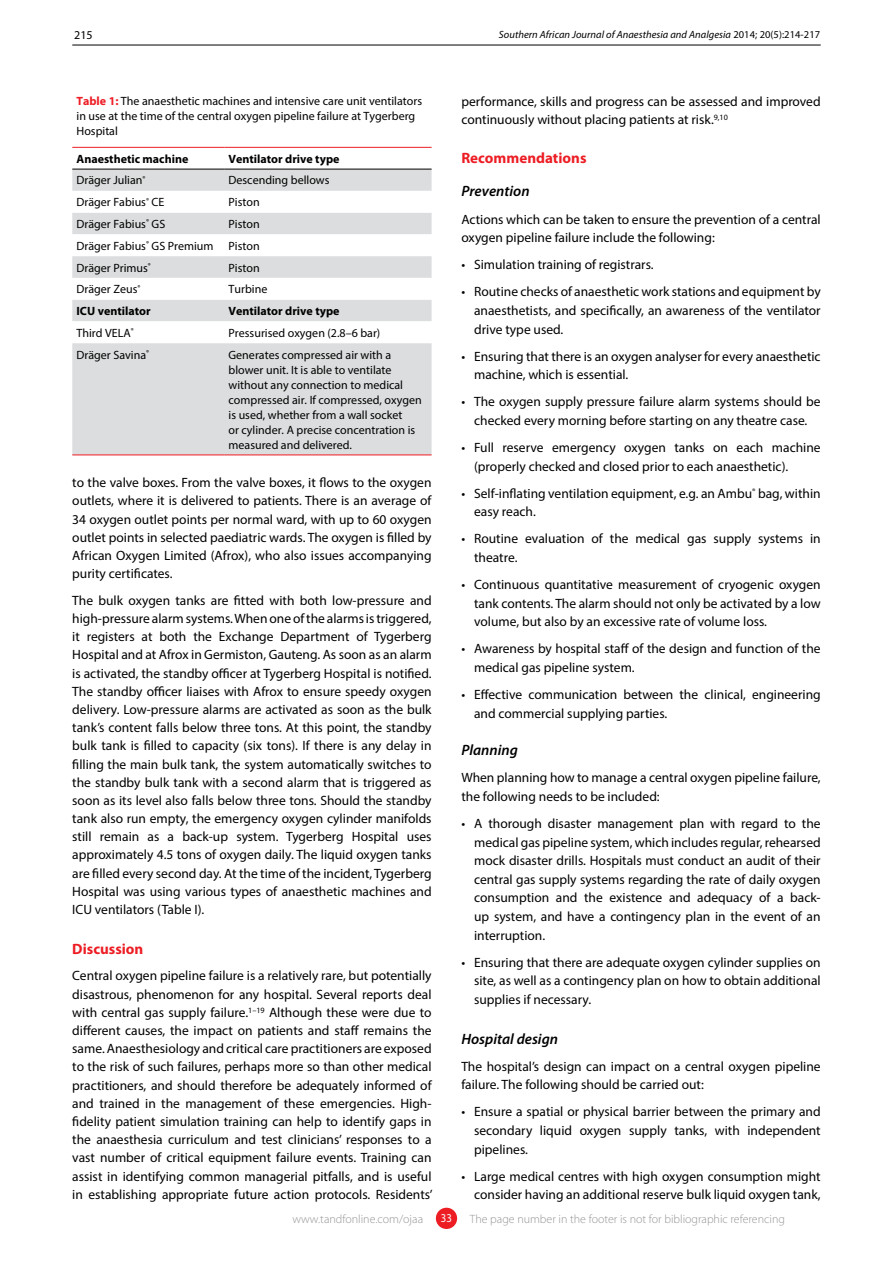
<style>
.page{position:relative;width:893px;height:1263px;background:#fff}
.page>*{position:absolute;margin:0;border:0;box-sizing:border-box;transform-origin:0 0}
.t1{font:italic 600 15px "Myriad Pro";color:#000}
.t2{font:700 15px "Myriad Pro";color:#ed1d24}
.t3{font:13.5px/18.1px "Myriad Pro";color:#000}
.t4{font:12px/15px "Myriad Pro";color:#000}
.t5{font:300 12px "Myriad Pro";color:#939598}
.t6{font:700 12px "Myriad Pro";color:#000}
.t7{font:12px "Myriad Pro";color:#fff;scale:.9 1}
.t8{font:italic 10.5px "Myriad Pro";letter-spacing:.005em;color:#000}
.s1{font-weight:700;color:#ed1d24}
.s2{font-style:normal}
</style>
<div class="page">
<hr style="left:72px;top:45px;width:749px;height:1px;background:#000">
<div style="left:436px;top:1208px;width:21px;height:21px;background:#ed1d24;border-radius:50%"></div>
<div style="left:72px;top:170px;width:360px;height:285px;background:#dcddde"></div>
<svg style="left:72px;top:191px;width:360px;height:152px"></svg>
<hr style="left:72px;top:147px;width:152px;height:1px;background:#ed1d24">
<hr style="left:224px;top:147px;width:208px;height:1px;background:#ed1d24">
<hr style="left:72px;top:169px;width:152px;height:1px;background:#000">
<hr style="left:224px;top:169px;width:208px;height:1px;background:#000">
<hr style="left:72px;top:455px;width:152px;height:1px;background:#ed1d24">
<hr style="left:224px;top:455px;width:208px;height:1px;background:#ed1d24">
<p class="t4" style="left:74px;top:27px;width:20px">215</p>
<p class="t4" style="left:77px;top:93px;width:347px"><span class="s1">Table 1:</span> The anaesthetic machines and intensive care unit ventilators in use at the time of the central oxygen pipeline failure at Tygerberg<br>Hospital</p>
<p class="t6" style="left:77px;top:152px;width:113px">Anaesthetic machine</p>
<p class="t6" style="left:229px;top:152px;width:112px">Ventilator drive type</p>
<p class="t4" style="left:77px;top:173px;width:71px">Dräger Julian<sup>®</sup></p>
<p class="t4" style="left:229px;top:173px;width:102px">Descending bellows</p>
<p class="t4" style="left:77px;top:194px;width:89px">Dräger Fabius<sup>®</sup> CE</p>
<p class="t4" style="left:229px;top:194px;width:33px">Piston</p>
<p class="t4" style="left:77px;top:216px;width:90px">Dräger Fabius<sup>®</sup> GS</p>
<p class="t4" style="left:77px;top:213px;width:185px;line-height:21.8px;text-align:justify;text-indent:152px">Piston Dräger Fabius<sup>®</sup> GS Premium Piston Dräger Primus<sup>®</sup></p>
<p class="t4" style="left:229px;top:260px;width:33px">Piston</p>
<p class="t4" style="left:77px;top:282px;width:65px">Dräger Zeus<sup>®</sup></p>
<p class="t4" style="left:229px;top:282px;width:40px">Turbine</p>
<p class="t6" style="left:77px;top:304px;width:76px">ICU ventilator</p>
<p class="t6" style="left:229px;top:304px;width:112px">Ventilator drive type</p>
<p class="t4" style="left:77px;top:325px;width:59px">Third VELA<sup>®</sup></p>
<p class="t4" style="left:229px;top:325px;width:153px">Pressurised oxygen (2.8–6 bar)</p>
<p class="t4" style="left:77px;top:347px;width:74px">Dräger Savina<sup>®</sup></p>
<p class="t4" style="left:229px;top:347px;width:195px">Generates compressed air with a blower unit. It is able to ventilate without any connection to medical compressed air. If compressed, oxygen is used, whether from a wall socket<br>or cylinder. A precise concentration is measured and delivered.</p>
<p class="t3" style="left:72px;top:473px;width:361px;text-align:justify">to the valve boxes. From the valve boxes, it flows to the oxygen outlets, where it is delivered to patients. There is an average of 34 oxygen outlet points per normal ward, with up to 60 oxygen outlet points in selected paediatric wards. The oxygen is filled by African Oxygen Limited (Afrox), who also issues accompanying purity certificates.</p>
<p class="t3" style="left:72px;top:591px;width:361px;text-align:justify">The bulk oxygen tanks are fitted with both low-pressure and high-pressure alarm systems. When one of the alarms is triggered, it registers at both the Exchange Department of Tygerberg Hospital and at Afrox in Germiston, Gauteng. As soon as an alarm is activated, the standby officer at Tygerberg Hospital is notified.<br>The standby officer liaises with Afrox to ensure speedy oxygen delivery. Low-pressure alarms are activated as soon as the bulk tank’s content falls below three tons. At this point, the standby bulk tank is filled to capacity (six tons). If there is any delay in filling the main bulk tank, the system automatically switches to the standby bulk tank with a second alarm that is triggered as soon as its level also falls below three tons. Should the standby tank also run empty, the emergency oxygen cylinder manifolds still remain as a back-up system. Tygerberg Hospital uses approximately 4.5 tons of oxygen daily. The liquid oxygen tanks are filled every second day. At the time of the incident, Tygerberg Hospital was using various types of anaesthetic machines and ICU ventilators (Table I).</p>
<p class="t2" style="left:72px;top:940px;width:73px">Discussion</p>
<p class="t3" style="left:72px;top:967px;width:362px;text-align:justify">Central oxygen pipeline failure is a relatively rare, but potentially disastrous, phenomenon for any hospital. Several reports deal with central gas supply failure.<sup>1–19</sup> Although these were due to different causes, the impact on patients and staff remains the same. Anaesthesiology and critical care practitioners are exposed to the risk of such failures, perhaps more so than other medical practitioners, and should therefore be adequately informed of and trained in the management of these emergencies. High&shy;fidelity patient simulation training can help to identify gaps in the anaesthesia curriculum and test clinicians’ responses to a vast number of critical equipment failure events. Training can assist in identifying common managerial pitfalls, and is useful in establishing appropriate future action protocols. Residents’</p>
<p class="t8" style="left:499px;top:28px;width:323px">Southern African Journal of Anaesthesia and Analgesia <span class="s2">2014; 20(5):214-217</span></p>
<p class="t3" style="left:461px;top:92px;width:361px;line-height:18.6px">performance, skills and progress can be assessed and improved continuously without placing patients at risk.<sup>9,10</sup></p>
<p class="t2" style="left:461px;top:149px;width:127px">Recommendations</p>
<p class="t1" style="left:461px;top:183px;width:70px">Prevention</p>
<p class="t3" style="left:461px;top:210px;width:361px;line-height:18.6px">Actions which can be taken to ensure the prevention of a central oxygen pipeline failure include the following:</p>
<p class="t3" style="left:461px;top:255px;width:194px">• Simulation training of registrars.</p>
<p class="t3" style="left:474px;top:282px;width:348px;line-height:18.6px;text-align:justify;text-indent:-13px">• Routine checks of anaesthetic work stations and equipment by anaesthetists, and specifically, an awareness of the ventilator drive type used.</p>
<p class="t3" style="left:474px;top:347px;width:348px;line-height:18.6px;text-indent:-13px">• Ensuring that there is an oxygen analyser for every anaesthetic machine, which is essential.</p>
<p class="t3" style="left:461px;top:392px;width:361px;line-height:18.6px;text-align:center">• The oxygen supply pressure failure alarm systems should be checked every morning before starting on any theatre case.</p>
<p class="t3" style="left:474px;top:438px;width:348px;line-height:18.6px;text-indent:-13px">• Full reserve emergency oxygen tanks on each machine (properly checked and closed prior to each anaesthetic).</p>
<p class="t3" style="left:474px;top:484px;width:348px;line-height:18.6px;text-indent:-13px">• Self-inflating ventilation equipment, e.g. an Ambu<sup>®</sup> bag, within easy reach.</p>
<p class="t3" style="left:474px;top:529px;width:348px;line-height:18.6px;text-indent:-13px">• Routine evaluation of the medical gas supply systems in theatre.</p>
<p class="t3" style="left:474px;top:575px;width:348px;line-height:18.6px;text-align:justify;text-indent:-13px">• Continuous quantitative measurement of cryogenic oxygen tank contents. The alarm should not only be activated by a low volume, but also by an excessive rate of volume loss.</p>
<p class="t3" style="left:474px;top:639px;width:348px;line-height:18.6px;text-indent:-13px">• Awareness by hospital staff of the design and function of the medical gas pipeline system.</p>
<p class="t3" style="left:474px;top:685px;width:348px;line-height:18.6px;text-indent:-13px">• Effective communication between the clinical, engineering and commercial supplying parties.</p>
<p class="t1" style="left:461px;top:742px;width:58px">Planning</p>
<p class="t3" style="left:461px;top:768px;width:361px;line-height:18.6px">When planning how to manage a central oxygen pipeline failure, the following needs to be included:</p>
<p class="t3" style="left:474px;top:814px;width:348px;line-height:18.6px;text-align:justify;text-indent:-13px">• A thorough disaster management plan with regard to the medical gas pipeline system, which includes regular, rehearsed mock disaster drills. Hospitals must conduct an audit of their central gas supply systems regarding the rate of daily oxygen consumption and the existence and adequacy of a back&shy;up system, and have a contingency plan in the event of an interruption.</p>
<p class="t3" style="left:474px;top:953px;width:348px;line-height:18.6px;text-align:justify;text-indent:-13px">• Ensuring that there are adequate oxygen cylinder supplies on site, as well as a contingency plan on how to obtain additional supplies if necessary.</p>
<p class="t1" style="left:461px;top:1030px;width:98px">Hospital design</p>
<p class="t3" style="left:461px;top:1056px;width:361px;line-height:18.6px">The hospital’s design can impact on a central oxygen pipeline failure. The following should be carried out:</p>
<p class="t3" style="left:474px;top:1102px;width:348px;line-height:18.6px;text-align:justify;text-indent:-13px">• Ensure a spatial or physical barrier between the primary and secondary liquid oxygen supply tanks, with independent pipelines.</p>
<p class="t3" style="left:461px;top:1166px;width:361px;line-height:18.6px;text-align:right">• Large medical centres with high oxygen consumption might consider having an additional reserve bulk liquid oxygen tank,</p>
<p class="t5" style="left:292px;top:1213px;width:132px">www.tandfonline.com/ojaa</p>
<p class="t7" style="left:441px;top:1211px;width:14px">33</p>
<p class="t5" style="left:470px;top:1213px;width:317px">The page number in the footer is not for bibliographic referencing</p>
</div>
